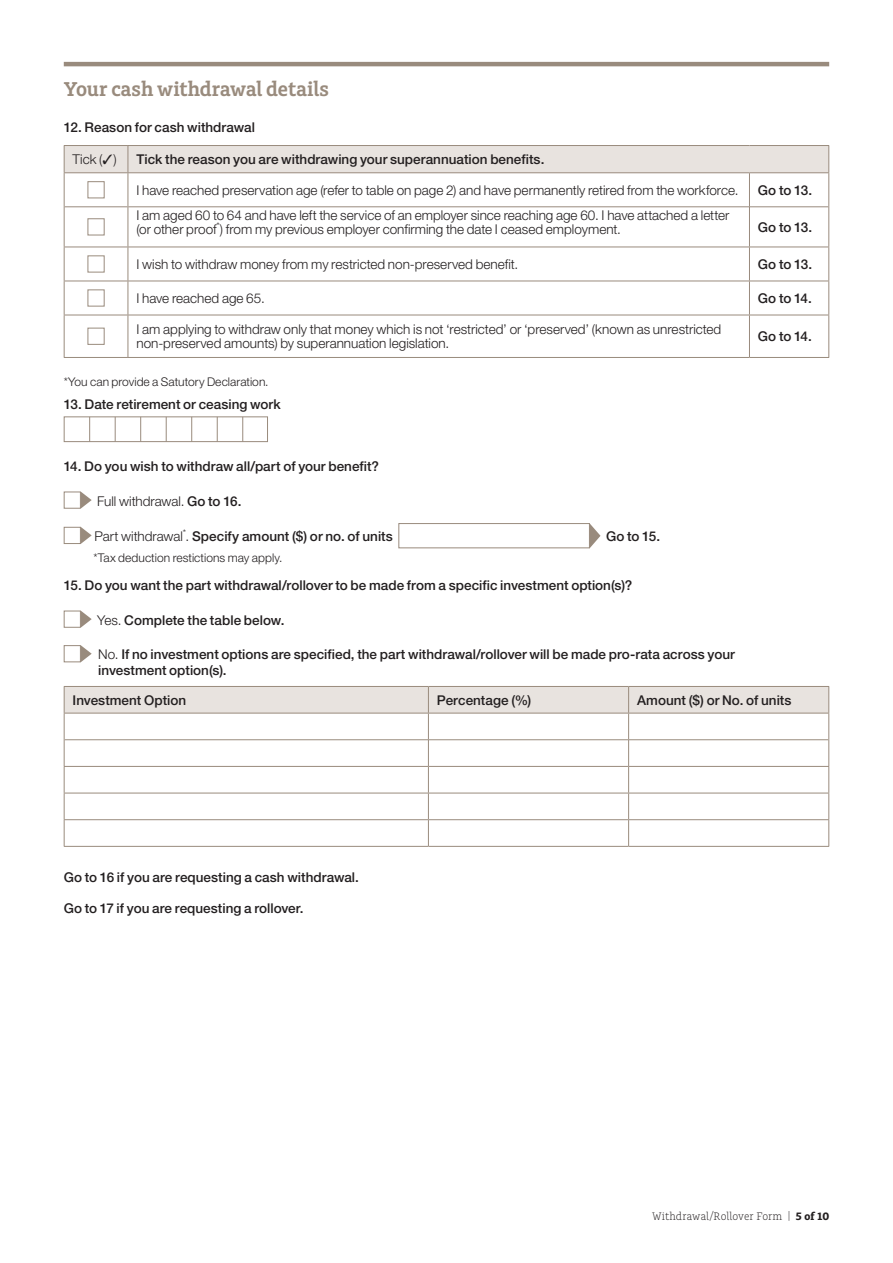
<style>
.page{position:relative;width:893px;height:1263px;background:#fff}
.page>*{position:absolute;margin:0;border:0;box-sizing:border-box;transform-origin:0 0}
.t1{font:600 21px "Charlie Std";letter-spacing:-.005em;color:#998b7d}
.t2{font:500 13.5px/16.2px "Helvetica Neue LT Std";color:#231f20}
.t3{font:300 13.5px/13.5px "Helvetica Neue LT Std";color:#231f20}
.t4{font:300 12px "Helvetica Neue LT Std";letter-spacing:.005em;color:#231f20}
.t5{font:300 11.4px "Charlie Std";letter-spacing:.005em;color:#231f20}
.s1{font-weight:500}
.s2{font-weight:300}
.s3{font-size:11.25px}
.s4{font-weight:700;font-size:11.25px}
</style>
<div class="page">
<hr style="left:64px;top:62px;width:765px;height:4px;background:#998b7d">
<hr style="left:65px;top:207px;width:63px;height:1px;background:#998b7d">
<hr style="left:128px;top:207px;width:621px;height:1px;background:#998b7d">
<hr style="left:750px;top:207px;width:78px;height:1px;background:#998b7d">
<hr style="left:64px;top:247px;width:64px;height:1px;background:#998b7d">
<hr style="left:128px;top:247px;width:621px;height:1px;background:#998b7d">
<hr style="left:749px;top:247px;width:80px;height:1px;background:#998b7d">
<hr style="left:64px;top:281px;width:64px;height:1px;background:#998b7d">
<hr style="left:128px;top:281px;width:621px;height:1px;background:#998b7d">
<hr style="left:749px;top:281px;width:80px;height:1px;background:#998b7d">
<hr style="left:64px;top:315px;width:64px;height:1px;background:#998b7d">
<hr style="left:128px;top:315px;width:621px;height:1px;background:#998b7d">
<hr style="left:749px;top:315px;width:80px;height:1px;background:#998b7d">
<hr style="left:64px;top:357px;width:64px;height:1px;background:#998b7d">
<hr style="left:128px;top:357px;width:621px;height:1px;background:#998b7d">
<hr style="left:749px;top:357px;width:80px;height:1px;background:#998b7d">
<hr style="left:64px;top:145px;width:64px;height:1px;background:#998b7d">
<hr style="left:128px;top:145px;width:621px;height:1px;background:#998b7d">
<hr style="left:749px;top:145px;width:80px;height:1px;background:#998b7d">
<div style="left:64px;top:146px;width:765px;height:26px;background:#e8e3df"></div>
<hr style="left:64px;top:172px;width:64px;height:1px;background:#998b7d">
<hr style="left:64px;top:173px;width:1px;height:34px;background:#998b7d">
<hr style="left:128px;top:172px;width:621px;height:1px;background:#998b7d">
<hr style="left:128px;top:173px;width:1px;height:34px;background:#998b7d">
<hr style="left:749px;top:172px;width:80px;height:1px;background:#998b7d">
<hr style="left:749px;top:173px;width:1px;height:34px;background:#998b7d">
<hr style="left:828px;top:173px;width:1px;height:34px;background:#998b7d">
<hr style="left:64px;top:207px;width:1px;height:40px;background:#998b7d">
<hr style="left:128px;top:207px;width:1px;height:40px;background:#998b7d">
<hr style="left:749px;top:207px;width:1px;height:40px;background:#998b7d">
<hr style="left:828px;top:207px;width:1px;height:40px;background:#998b7d">
<hr style="left:64px;top:247px;width:1px;height:34px;background:#998b7d">
<hr style="left:128px;top:247px;width:1px;height:34px;background:#998b7d">
<hr style="left:749px;top:247px;width:1px;height:34px;background:#998b7d">
<hr style="left:828px;top:247px;width:1px;height:34px;background:#998b7d">
<hr style="left:64px;top:281px;width:1px;height:34px;background:#998b7d">
<hr style="left:128px;top:281px;width:1px;height:34px;background:#998b7d">
<hr style="left:749px;top:281px;width:1px;height:34px;background:#998b7d">
<hr style="left:828px;top:281px;width:1px;height:34px;background:#998b7d">
<hr style="left:64px;top:315px;width:1px;height:42px;background:#998b7d">
<hr style="left:128px;top:315px;width:1px;height:42px;background:#998b7d">
<hr style="left:749px;top:315px;width:1px;height:42px;background:#998b7d">
<hr style="left:828px;top:315px;width:1px;height:42px;background:#998b7d">
<div style="left:88px;top:181px;width:17px;height:17px;background:#fff;border:1px solid #998b7d"></div>
<div style="left:88px;top:218px;width:17px;height:17px;background:#fff;border:1px solid #998b7d"></div>
<div style="left:88px;top:255px;width:17px;height:17px;background:#fff;border:1px solid #998b7d"></div>
<div style="left:88px;top:289px;width:17px;height:17px;background:#fff;border:1px solid #998b7d"></div>
<div style="left:88px;top:328px;width:17px;height:17px;background:#fff;border:1px solid #998b7d"></div>
<div style="left:64px;top:416px;width:204px;height:26px;background:#fff;border:1px solid #998b7d"></div>
<svg style="left:89px;top:417px;width:1px;height:25px"></svg>
<svg style="left:115px;top:417px;width:1px;height:25px"></svg>
<svg style="left:140px;top:417px;width:1px;height:25px"></svg>
<svg style="left:166px;top:417px;width:1px;height:25px"></svg>
<svg style="left:191px;top:417px;width:1px;height:25px"></svg>
<svg style="left:217px;top:417px;width:1px;height:25px"></svg>
<svg style="left:242px;top:417px;width:1px;height:25px"></svg>
<div style="left:64px;top:492px;width:17px;height:17px;background:#fff;border:1px solid #998b7d"></div>
<svg style="left:81px;top:492px;width:11px;height:17px"></svg>
<div style="left:64px;top:527px;width:17px;height:17px;background:#fff;border:1px solid #998b7d"></div>
<svg style="left:81px;top:527px;width:11px;height:17px"></svg>
<div style="left:398px;top:523px;width:192px;height:25px;border:1px solid #998b7d"></div>
<svg style="left:590px;top:524px;width:10px;height:24px"></svg>
<div style="left:64px;top:611px;width:17px;height:17px;background:#fff;border:1px solid #998b7d"></div>
<svg style="left:81px;top:611px;width:11px;height:17px"></svg>
<div style="left:64px;top:645px;width:17px;height:17px;background:#fff;border:1px solid #998b7d"></div>
<svg style="left:81px;top:645px;width:11px;height:17px"></svg>
<hr style="left:64px;top:846px;width:364px;height:1px;background:#998b7d">
<hr style="left:428px;top:846px;width:201px;height:1px;background:#998b7d">
<hr style="left:629px;top:846px;width:200px;height:1px;background:#998b7d">
<svg style="left:64px;top:686px;width:765px;height:160px"></svg>
<h1 class="t1" style="left:64px;top:77px;width:267px">Your cash withdrawal details</h1>
<p class="t2" style="left:64px;top:119px;width:193px">12. Reason for cash withdrawal</p>
<p class="t3" style="left:73px;top:152px;width:46px">Tick (✓)</p>
<p class="t2" style="left:136px;top:151px;width:409px">Tick the reason you are withdrawing your superannuation benefits.</p>
<p class="t3" style="left:136px;top:183px;width:604px">I have reached preservation age (refer to table on page 2) and have permanently retired from the workforce.</p>
<p class="t2" style="left:758px;top:182px;width:56px">Go to 13.</p>
<p class="t3" style="left:136px;top:209px;width:594px">I am aged 60 to 64 and have left the service of an employer since reaching age 60. I have attached a letter (or other proof<sup>*</sup>) from my previous employer confirming the date I ceased employment.</p>
<p class="t2" style="left:758px;top:219px;width:56px">Go to 13.</p>
<p class="t3" style="left:136px;top:257px;width:383px">I wish to withdraw money from my restricted non-preserved benefit.</p>
<p class="t2" style="left:758px;top:256px;width:56px">Go to 13.</p>
<p class="t3" style="left:136px;top:291px;width:130px">I have reached age 65.</p>
<p class="t2" style="left:758px;top:290px;width:55px">Go to 14.</p>
<p class="t3" style="left:136px;top:322px;width:586px">I am applying to withdraw only that money which is not ‘restricted’ or ‘preserved’ (known as unrestricted non-preserved amounts) by superannuation legislation.</p>
<p class="t2" style="left:758px;top:328px;width:55px">Go to 14.</p>
<p class="t4" style="left:64px;top:374px;width:206px">*You can provide a Satutory Declaration.</p>
<p class="t2" style="left:64px;top:396px;width:218px">13. Date retirement or ceasing work</p>
<p class="t2" style="left:64px;top:458px;width:317px">14. Do you wish to withdraw all/part of your benefit?</p>
<p class="t3" style="left:97px;top:494px;width:146px">Full withdrawal. <span class="s1">Go to 16.</span></p>
<p class="t2" style="left:94px;top:528px;width:300px"><span class="s2">Part withdrawal</span><sup>*</sup><span class="s2">.</span> Specify amount ($) or no. of units</p>
<p class="t2" style="left:606px;top:528px;width:56px">Go to 15.</p>
<p class="t4" style="left:94px;top:551px;width:190px">*Tax deduction restictions may apply.</p>
<p class="t2" style="left:64px;top:577px;width:570px">15. Do you want the part withdrawal/rollover to be made from a specific investment option(s)?</p>
<p class="t2" style="left:97px;top:612px;width:189px"><span class="s2">Yes.</span> Complete the table below.</p>
<p class="t2" style="left:98px;top:646px;width:638px"><span class="s2">No.</span> If no investment options are specified, the part withdrawal/rollover will be made pro-rata across your investment option(s).</p>
<p class="t2" style="left:73px;top:691px;width:115px">Investment Option</p>
<p class="t2" style="left:437px;top:691px;width:96px">Percentage (%)</p>
<p class="t2" style="left:637px;top:691px;width:156px">Amount ($) or No. of units</p>
<p class="t2" style="left:64px;top:869px;width:297px">Go to 16 if you are requesting a cash withdrawal.</p>
<p class="t2" style="left:64px;top:900px;width:241px">Go to 17 if you are requesting a rollover.</p>
<p class="t5" style="left:652px;top:1210px;width:179px">Withdrawal/Rollover Form <span class="s3">|</span> <span class="s4">5 of 10</span></p>
</div>
